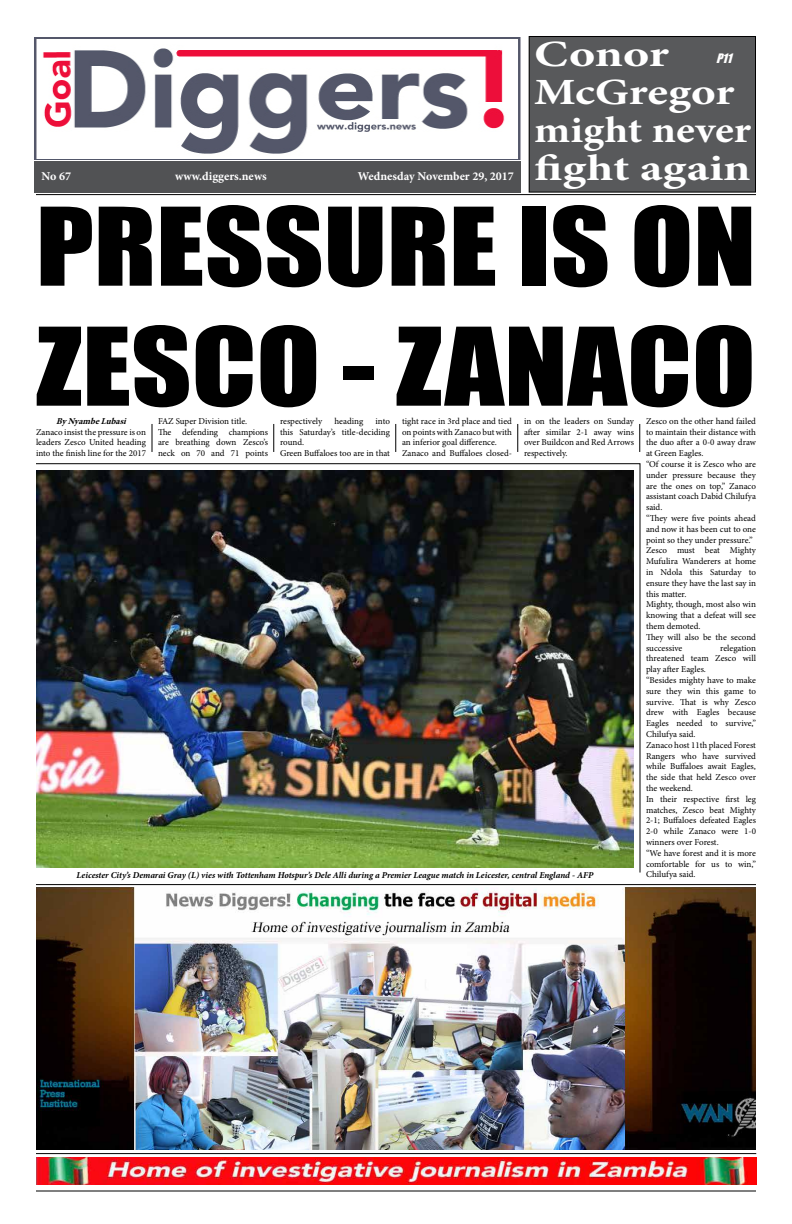
<style>
.page{position:relative;width:792px;height:1224px;background:#fff}
.page>*{position:absolute;margin:0;border:0;box-sizing:border-box;transform-origin:0 0}
.t1{font:100px/120px "Impact";color:#000;scale:1.16 1}
.t2{font:700 37px/38px "Minion Pro";color:#fff;scale:1.35 1}
.t3{font:700 12px "Minion Pro";color:#fff}
.t4{font:italic 12px "Impact";color:#fff}
.t5{font:9px/10.8px "Minion Pro";color:#000}
.t6{font:italic 700 9px "Minion Pro";letter-spacing:-.005em;color:#000}
.t7{font:italic 700 9px "Minion Pro";color:#000}
</style>
<div class="page">
<div style="left:529px;top:36px;width:227px;height:156px;background:#58595b"></div>
<div style="left:529px;top:36px;width:227px;height:157px;border:1px solid #000"></div>
<hr style="left:36px;top:194px;width:720px;height:1px;background:#000">
<img style="left:36px;top:887px;width:720px;height:262px">
<hr style="left:36px;top:884px;width:720px;height:1px;background:#000">
<hr style="left:36px;top:1190px;width:720px;height:2px;background:#000">
<img style="left:36px;top:1157px;width:720px;height:28px">
<hr style="left:36px;top:1153px;width:720px;height:1px;background:#000">
<div style="left:34px;top:161px;width:486px;height:32px;background:#515254"></div>
<img style="left:34px;top:37px;width:487px;height:123px">
<img style="left:36px;top:463px;width:605px;height:410px">
<svg style="left:152px;top:424px;width:1px;height:28px"></svg>
<svg style="left:274px;top:424px;width:1px;height:28px"></svg>
<svg style="left:396px;top:424px;width:1px;height:28px"></svg>
<svg style="left:518px;top:424px;width:1px;height:28px"></svg>
<svg style="left:640px;top:424px;width:1px;height:28px"></svg>
<h3 class="t3" style="left:42px;top:167px;width:31px">No 67</h3>
<h3 class="t3" style="left:175px;top:167px;width:93px">www.diggers.news</h3>
<h3 class="t3" style="left:358px;top:167px;width:158px">Wednesday November 29, 2017</h3>
<h2 class="t2" style="left:534px;top:35px;width:162px">Conor<br>McGregor might never fight again</h2>
<h3 class="t4" style="left:716px;top:49px;width:21px">P11</h3>
<h1 class="t1" style="left:36px;top:184px;width:622px">PRESSURE IS ON<br>ZESCO - ZANACO</h1>
<p class="t5" style="left:646px;top:416px;width:112px">Zesco on the other hand failed to maintain their distance with the duo after a 0-0 away draw at Green Eagles.<br>“Of course it is Zesco who are under pressure because they are the ones on top,” Zanaco assistant coach Dabid Chilufya said.<br>“They were five points ahead and now it has been cut to one point so they under pressure.”<br>Zesco must beat Mighty<br>Mufulira Wanderers at home in Ndola this Saturday to ensure they have the last say in this matter.<br>Mighty, though, most also win knowing that a defeat will see them demoted.<br>They will also be the second successive</p>
<p class="t7" style="left:56px;top:415px;width:75px">ByNyambeLubasi</p>
<p class="t5" style="left:36px;top:426px;width:112px;text-align:justify">Zanaco insist the pressure is on leaders Zesco United heading into the finish line for the 2017</p>
<p class="t5" style="left:158px;top:416px;width:112px">FAZ Super Division title.<br>The defending champions are breathing down Zesco’s neck on 70 and 71 points</p>
<p class="t5" style="left:280px;top:416px;width:44px">respectively</p>
<p class="t5" style="left:334px;top:416px;width:30px">heading</p>
<p class="t5" style="left:280px;top:416px;width:111px;text-indent:96px">into this Saturday’s title-deciding round.<br>Green Buffaloes too are in that</p>
<p class="t5" style="left:402px;top:416px;width:112px">tight race in 3rd place and tied on points with Zanaco but with an inferior goal difference.<br>Zanaco and Buffaloes closed-</p>
<p class="t5" style="left:524px;top:416px;width:112px;text-align:justify">in on the leaders on Sunday after similar 2-1 away wins over Buildcon and Red Arrows respectively.</p>
<p class="t5" style="left:646px;top:642px;width:112px;text-indent:74px">relegation threatened team Zesco will play after Eagles.<br>“Besides mighty have to make sure they win this game to survive. That is why Zesco drew with Eagles because<br>Eagles needed to survive,”<br>Chilufya said.<br>Zanaco host 11th placed Forest<br>Rangers who have survived while Buffaloes await Eagles, the side that held Zesco over the weekend.<br>In their respective first leg matches, Zesco beat Mighty<br>2-1; Buffaloes defeated Eagles<br>2-0 while Zanaco were 1-0 winners over Forest.<br>“We have forest and it is more comfortable for us to win,”<br>Chilufya said.</p>
<p class="t6" style="left:77px;top:869px;width:518px">Leicester City’s Demarai Gray (L) vies with Tottenham Hotspur’s Dele Alli during a Premier League match in Leicester, central England - AFP</p>
</div>
